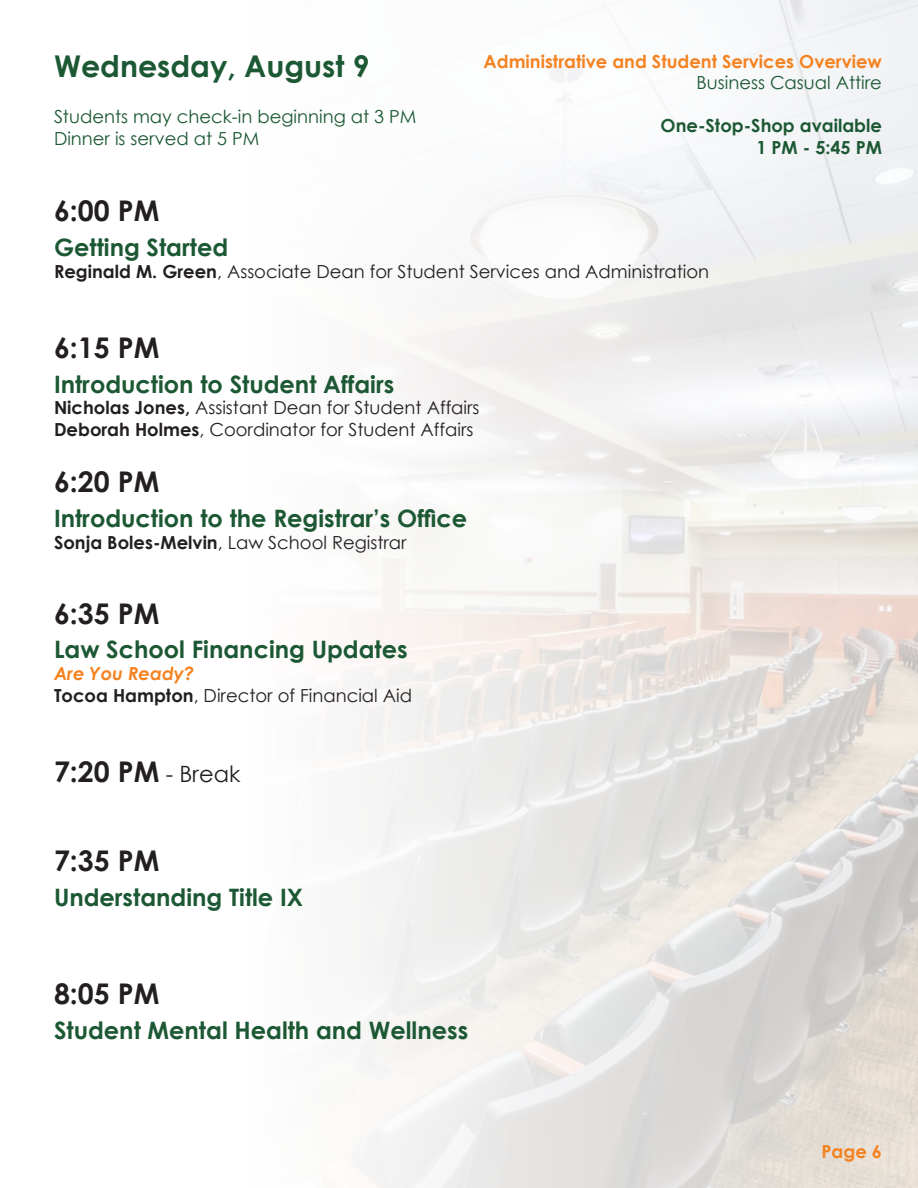
<style>
.page{position:relative;width:918px;height:1188px;background:#fff}
.page>*{position:absolute;margin:0;border:0;box-sizing:border-box;transform-origin:0 0}
.t1{font:700 30px "Century Gothic";color:#1c5833}
.t2{font:700 28.5px "Century Gothic";color:#231f20}
.t3{font:700 24px "Century Gothic";color:#1c5833}
.t4{font:18px "Century Gothic";color:#231f20}
.t5{font:18px "Century Gothic";color:#1c5833}
.t6{font:700 18px "Century Gothic";color:#f58220}
.t7{font:700 18px "Century Gothic";color:#1c5833}
.t8{font:italic 700 18px "Century Gothic";color:#f58220}
.s1{font-weight:700}
.s2{font-weight:400;font-size:22.5px}
</style>
<div class="page">
<img style="left:350px;top:0;width:568px;height:1188px">
<p class="t1" style="left:54px;top:43px;width:317px">Wednesday, August 9</p>
<p class="t6" style="left:484px;top:47px;width:400px">Administrative and Student Services Overview</p>
<p class="t5" style="left:697px;top:70px;width:187px">Business Casual Attire</p>
<p class="t7" style="left:661px;top:112px;width:223px">One-Stop-Shop available</p>
<p class="t7" style="left:756px;top:134px;width:127px">1 PM - 5:45 PM</p>
<p class="t5" style="left:54px;top:104px;width:364px">Students may check-in beginning at 3 PM</p>
<p class="t5" style="left:54px;top:126px;width:207px">Dinner is served at 5 PM</p>
<p class="t2" style="left:54px;top:189px;width:107px">6:00 PM</p>
<p class="t3" style="left:54px;top:229px;width:176px">Getting Started</p>
<p class="t4" style="left:54px;top:258px;width:657px"><span class="s1">Reginald M. Green</span>, Associate Dean for Student Services and Administration</p>
<p class="t2" style="left:54px;top:326px;width:107px">6:15 PM</p>
<p class="t3" style="left:54px;top:366px;width:342px">Introduction to Student Affairs</p>
<p class="t4" style="left:54px;top:395px;width:427px"><span class="s1">Nicholas Jones,</span> Assistant Dean for Student Affairs</p>
<p class="t4" style="left:54px;top:417px;width:421px"><span class="s1">Deborah Holmes</span>, Coordinator for Student Affairs</p>
<p class="t2" style="left:54px;top:460px;width:107px">6:20 PM</p>
<p class="t3" style="left:54px;top:500px;width:415px">Introduction to the Registrar’s Office</p>
<p class="t4" style="left:54px;top:530px;width:354px"><span class="s1">Sonja Boles-Melvin</span>, Law School Registrar</p>
<p class="t2" style="left:54px;top:592px;width:107px">6:35 PM</p>
<p class="t3" style="left:54px;top:631px;width:355px">Law School Financing Updates</p>
<p class="t8" style="left:54px;top:660px;width:142px">Are You Ready?</p>
<p class="t4" style="left:54px;top:683px;width:360px"><span class="s1">Tocoa Hampton</span>, Director of Financial Aid</p>
<p class="t2" style="left:54px;top:750px;width:188px">7:20 PM <span class="s2">- Break</span></p>
<p class="t2" style="left:54px;top:839px;width:107px">7:35 PM</p>
<p class="t3" style="left:54px;top:879px;width:251px">Understanding Title IX</p>
<p class="t2" style="left:54px;top:972px;width:107px">8:05 PM</p>
<p class="t3" style="left:54px;top:1012px;width:416px">Student Mental Health and Wellness</p>
<p class="t6" style="left:822px;top:1138px;width:62px">Page 6</p>
</div>
